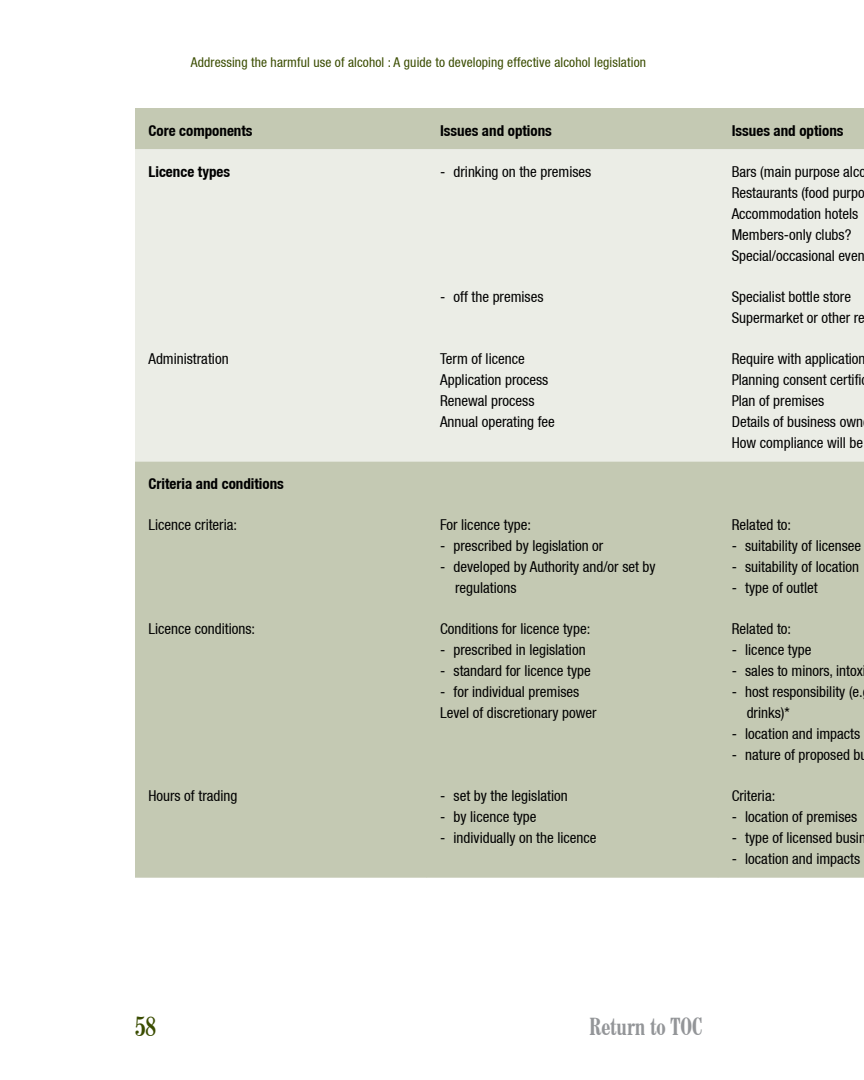
<style>
.page{position:relative;width:864px;height:1080px;background:#fff}
.page>*{position:absolute;margin:0;border:0;box-sizing:border-box;transform-origin:0 0}
.t1{font:700 condensed 27px "Century Schoolbook BT";color:#3a4c00}
.t2{font:700 condensed 24px "Century Schoolbook BT";color:#939598}
.t3{font:condensed 15px/21px "Helvetica Neue LT";color:#000}
.t4{font:700 condensed 15px "Helvetica Neue LT";color:#000}
.t5{font:condensed 13.5px "Helvetica Neue LT";letter-spacing:.01em;color:#3a4c00}
</style>
<div class="page">
<div style="left:135px;top:108px;width:729px;height:770px;background:#c4c9b3"></div>
<div style="left:135px;top:149px;width:729px;height:312px;background:#ebede6"></div>
<p class="t5" style="left:191px;top:54px;width:457px">Addressing the harmful use of alcohol : A guide to developing effective alcohol legislation</p>
<p class="t4" style="left:148px;top:121px;width:106px">Core components</p>
<p class="t4" style="left:440px;top:121px;width:113px">Issues and options</p>
<p class="t4" style="left:732px;top:121px;width:113px">Issues and options</p>
<p class="t4" style="left:148px;top:163px;width:83px">Licence types</p>
<p class="t3" style="left:440px;top:161px;width:153px">- drinking on the premises</p>
<p class="t3" style="left:732px;top:161px;width:136px">Bars (main purpose alco<br>Restaurants (food purpo<br>Accommodation hotels<br>Members-only clubs?<br>Special/occasional even</p>
<p class="t3" style="left:440px;top:286px;width:105px">- off the premises</p>
<p class="t3" style="left:732px;top:286px;width:135px">Specialist bottle store<br>Supermarket or other re</p>
<p class="t3" style="left:148px;top:348px;width:82px">Administration</p>
<p class="t3" style="left:440px;top:348px;width:116px">Term of licence<br>Application process<br>Renewal process<br>Annual operating fee</p>
<p class="t3" style="left:732px;top:348px;width:135px">Require with application<br>Planning consent certifi<br>Plan of premises<br>Details of business own<br>How compliance will be</p>
<p class="t4" style="left:148px;top:475px;width:137px">Criteria and conditions</p>
<p class="t3" style="left:148px;top:514px;width:90px">Licence criteria:</p>
<p class="t3" style="left:440px;top:514px;width:93px">For licence type:</p>
<p class="t3" style="left:440px;top:535px;width:165px">- prescribed by legislation or</p>
<p class="t3" style="left:455px;top:556px;width:202px;text-indent:-15px">- developed by Authority and/or set by regulations</p>
<p class="t3" style="left:732px;top:514px;width:61px">Related to:</p>
<p class="t3" style="left:732px;top:535px;width:131px">- suitability of licensee</p>
<p class="t3" style="left:732px;top:556px;width:129px">- suitability of location</p>
<p class="t3" style="left:732px;top:577px;width:87px">- type of outlet</p>
<p class="t3" style="left:148px;top:618px;width:108px">Licence conditions:</p>
<p class="t3" style="left:440px;top:618px;width:152px">Conditions for licence type:</p>
<p class="t3" style="left:440px;top:639px;width:147px">- prescribed in legislation</p>
<p class="t3" style="left:440px;top:660px;width:152px">- standard for licence type</p>
<p class="t3" style="left:440px;top:681px;width:158px">- for individual premises<br>Level of discretionary power</p>
<p class="t3" style="left:148px;top:785px;width:90px">Hours of trading</p>
<p class="t3" style="left:440px;top:785px;width:129px">- set by the legislation</p>
<p class="t3" style="left:440px;top:806px;width:98px">- by licence type</p>
<p class="t3" style="left:440px;top:827px;width:158px">- individually on the licence</p>
<p class="t3" style="left:732px;top:618px;width:61px">Related to:</p>
<p class="t3" style="left:732px;top:639px;width:81px">- licence type</p>
<p class="t3" style="left:732px;top:660px;width:133px">- sales to minors, intox</p>
<p class="t3" style="left:747px;top:681px;width:118px;text-indent:-15px">- host responsibility (e. drinks)*</p>
<p class="t3" style="left:732px;top:723px;width:130px">- location and impacts</p>
<p class="t3" style="left:732px;top:744px;width:130px">- nature of proposed b</p>
<p class="t3" style="left:732px;top:785px;width:45px">Criteria:</p>
<p class="t3" style="left:732px;top:806px;width:127px">- location of premises</p>
<p class="t3" style="left:732px;top:827px;width:136px">- type of licensed busin</p>
<p class="t3" style="left:732px;top:848px;width:130px">- location and impacts</p>
<h1 class="t1" style="left:135px;top:1010px;width:23px">58</h1>
<h2 class="t2" style="left:589px;top:1012px;width:114px">Return to TOC</h2>
</div>
